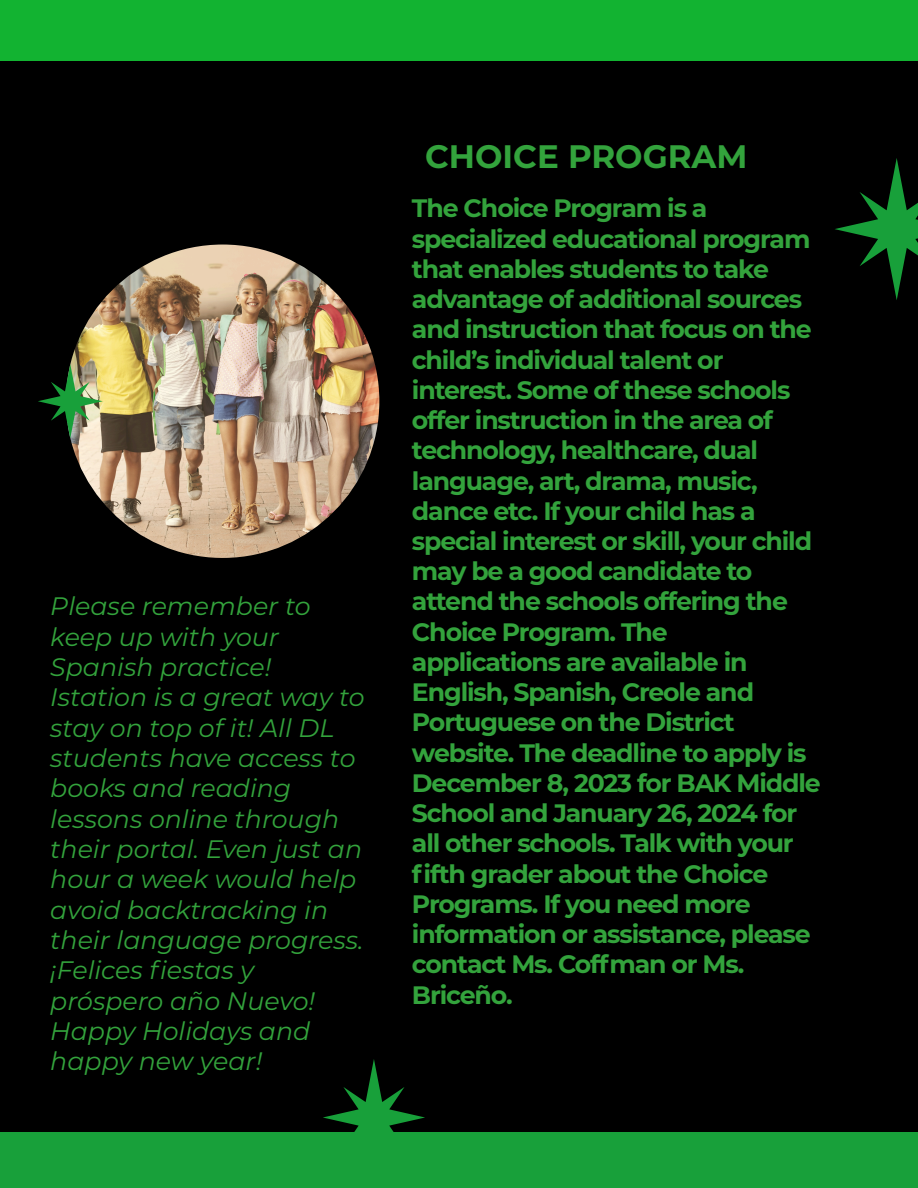
<style>
.page{position:relative;width:918px;height:1188px;background:#000}
.page>*{position:absolute;margin:0;border:0;box-sizing:border-box;transform-origin:0 0}
.t1{font:700 32.55px "Montserrat";color:#33a33c}
.t2{font:italic 25.35px/30.3px "Montserrat";color:#33a33c}
.t3{font:700 25.2px/30.3px "Montserrat";letter-spacing:-.045em;color:#33a33c}
</style>
<div class="page">
<img style="left:66px;top:245px;width:313px;height:313px;border-radius:156px">
<div style="left:0;top:0;width:918px;height:61px;background:#12b331"></div>
<svg style="left:835px;top:158px;width:83px;height:142px"></svg>
<svg style="left:323px;top:1059px;width:102px;height:74px"></svg>
<img style="left:38px;top:364px;width:65px;height:74px">
<div style="left:0;top:1133px;width:918px;height:55px;background:#18a03a"></div>
<p class="t2" style="left:50px;top:590px;width:316px">Please remember to keep up with your<br>Spanish practice!<br>Istation is a great way to stay on top of it! All DL students have access to books and reading lessons online through their portal. Even just an hour a week would help avoid backtracking in their language progress. ¡Felices fiestas y próspero año Nuevo!<br>Happy Holidays and happy new year!</p>
<p class="t1" style="left:425px;top:133px;width:324px">CHOICE PROGRAM</p>
<p class="t3" style="left:412px;top:192px;width:410px">The Choice Program is a specialized educational program that enables students to take advantage of additional sources and instruction that focus on the child’s individual talent or interest. Some of these schools offer instruction in the area of technology, healthcare, dual language, art, drama, music, dance etc. If your child has a special interest or skill, your child may be a good candidate to attend the schools offering the<br>Choice Program. The applications are available in<br>English, Spanish, Creole and<br>Portuguese on the District website. The deadline to apply is<br>December 8, 2023 for BAK Middle<br>School and January 26, 2024 for all other schools. Talk with your fifth grader about the Choice<br>Programs. If you need more information or assistance, please contact Ms. Coffman or Ms.<br>Briceño.</p>
</div>
